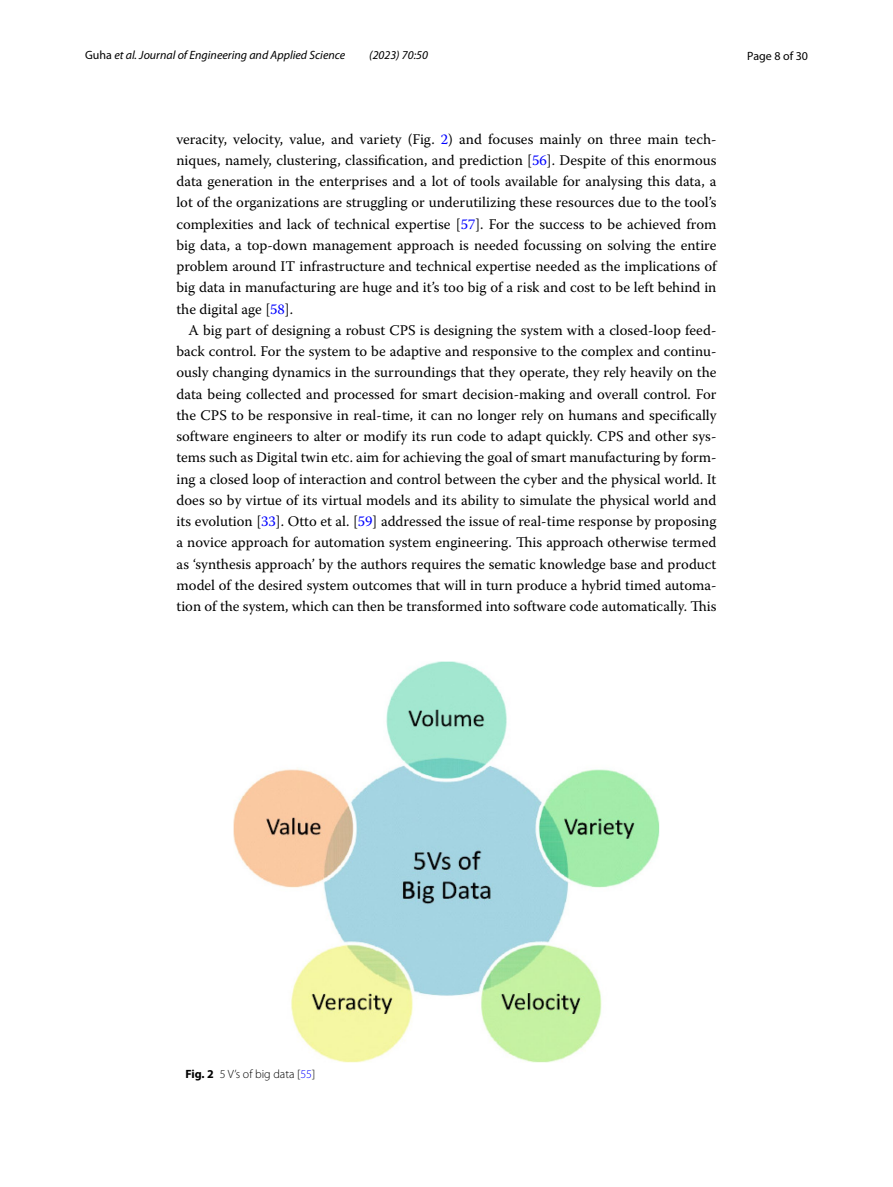
<style>
.page{position:relative;width:893px;height:1187px;background:#fff}
.page>*{position:absolute;margin:0;border:0;box-sizing:border-box;transform-origin:0 0}
.t1{font:14.7px/21.1px "Warnock Pro";color:#000;text-align:justify}
.t2{font:italic 12px "Myriad Pro";color:#000}
.t3{font:300 12px "Myriad Pro";color:#000}
.t4{font:12px "Myriad Pro";color:#000}
.s1{font-style:normal}
.s2{color:#00f}
.s3{font-weight:700}
</style>
<div class="page">
<img style="left:234px;top:661px;width:425px;height:401px">
<p class="t2" style="left:85px;top:48px;width:262px"><span class="s1">Guha</span> et al. Journal of Engineering and Applied Science</p>
<p class="t2" style="left:369px;top:48px;width:60px">(2023) 70:50</p>
<p class="t4" style="left:747px;top:48px;width:62px">Page 8 of 30</p>
<p class="t1" style="left:176px;top:128px;width:542px">veracity, velocity, value, and variety (Fig. <span class="s2">2</span>) and focuses mainly on three main tech&shy;niques, namely, clustering, classification, and prediction [<span class="s2">56</span>]. Despite of this enormous data generation in the enterprises and a lot of tools available for analysing this data, a lot of the organizations are struggling or underutilizing these resources due to the tool’s complexities and lack of technical expertise [<span class="s2">57</span>]. For the success to be achieved from big data, a top-down management approach is needed focussing on solving the entire problem around IT infrastructure and technical expertise needed as the implications of big data in manufacturing are huge and it’s too big of a risk and cost to be left behind in the digital age [<span class="s2">58</span>].</p>
<p class="t1" style="left:176px;top:319px;width:542px;text-indent:12px">A big part of designing a robust CPS is designing the system with a closed-loop feed&shy;back control. For the system to be adaptive and responsive to the complex and continu&shy;ously changing dynamics in the surroundings that they operate, they rely heavily on the data being collected and processed for smart decision-making and overall control. For the CPS to be responsive in real-time, it can no longer rely on humans and specifically software engineers to alter or modify its run code to adapt quickly. CPS and other sys&shy;tems such as Digital twin etc. aim for achieving the goal of smart manufacturing by form&shy;ing a closed loop of interaction and control between the cyber and the physical world. It does so by virtue of its virtual models and its ability to simulate the physical world and its evolution [<span class="s2">33</span>]. Otto et al. [<span class="s2">59</span>] addressed the issue of real-time response by proposing a novice approach for automation system engineering. This approach otherwise termed as ‘synthesis approach’ by the authors requires the sematic knowledge base and product model of the desired system outcomes that will in turn produce a hybrid timed automa&shy;tion of the system, which can then be transformed into software code automatically. This</p>
<p class="t3" style="left:185px;top:1067px;width:131px"><span class="s3">Fig. 2</span> 5 V’s of big data [<span class="s2">55</span>]</p>
</div>
